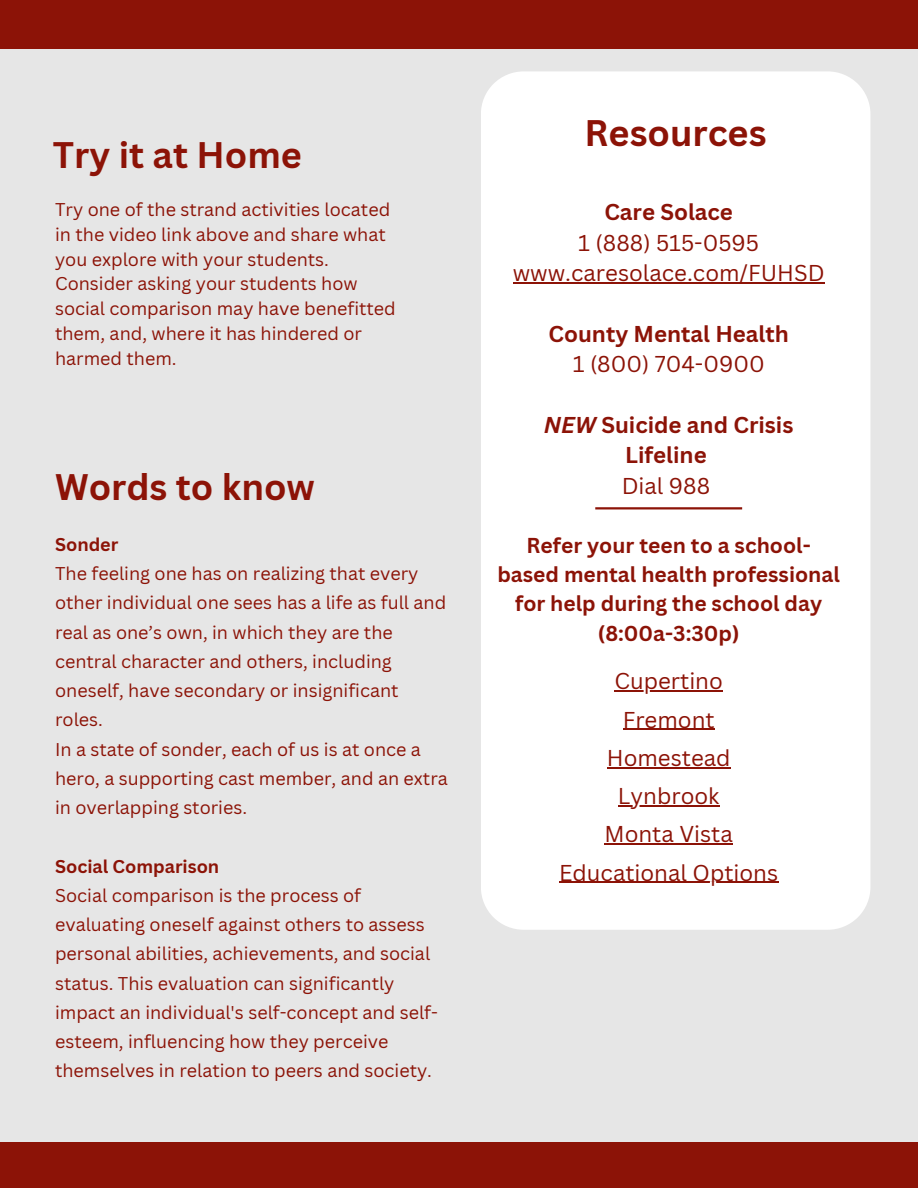
<style>
.page{position:relative;width:918px;height:1188px;background:#e6e6e6}
.page>*{position:absolute;margin:0;border:0;box-sizing:border-box;transform-origin:0 0}
.t1{font:700 36px "Canva Sans";color:#8c1307}
.t2{font:22.35px/30.3px "Canva Sans";color:#8c1307;text-align:center}
.t3{font:700 22.35px/30.3px "Canva Sans";color:#8c1307;text-align:center}
.t4{font:700 21px/29.2px "Canva Sans";color:#8c1307;text-align:center}
.t5{font:18px/29.2px "Canva Sans";color:#8c1307}
.t6{font:700 18px "Canva Sans";color:#8c1307}
.s1{font-weight:700}
.s2{font-weight:400}
.s3{font-style:italic}
</style>
<div class="page">
<div style="left:0;top:1143px;width:918px;height:45px;background:#8c1307"></div>
<div style="left:0;top:0;width:918px;height:48px;background:#8c1307"></div>
<div style="left:481px;top:71px;width:389px;height:859px;background:#fff"></div>
<hr style="left:513px;top:282px;width:312px;height:1px;background:#8c1307">
<hr style="left:614px;top:690px;width:109px;height:2px;background:#8c1307">
<hr style="left:623px;top:729px;width:92px;height:1px;background:#8c1307">
<hr style="left:607px;top:767px;width:124px;height:1px;background:#8c1307">
<hr style="left:618px;top:805px;width:101px;height:1px;background:#8c1307">
<hr style="left:605px;top:843px;width:128px;height:2px;background:#8c1307">
<hr style="left:559px;top:882px;width:219px;height:1px;background:#8c1307">
<hr style="left:595px;top:507px;width:147px;height:2px;background:#8c1307">
<p class="t1" style="left:53px;top:129px;width:251px">Try it at Home</p>
<h3 class="t5" style="left:55px;top:197px;width:342px;line-height:24.8px">Try one of the strand activities located in the video link above and share what you explore with your students.<br>Consider asking your students how social comparison may have benefitted them, and, where it has hindered or harmed them.</h3>
<h3 class="t1" style="left:55px;top:461px;width:261px">Words to know</h3>
<h3 class="t6" style="left:55px;top:532px;width:65px">Sonder</h3>
<h3 class="t5" style="left:55px;top:559px;width:393px">The feeling one has on realizing that every other individual one sees has a life as full and real as one’s own, in which they are the central character and others, including oneself, have secondary or insignificant roles.</h3>
<h3 class="t5" style="left:55px;top:734px;width:394px">In a state of sonder, each of us is at once a hero, a supporting cast member, and an extra in overlapping stories.</h3>
<h3 class="t6" style="left:55px;top:853px;width:166px">Social Comparison</h3>
<h3 class="t5" style="left:55px;top:880px;width:384px">Social comparison is the process of evaluating oneself against others to assess personal abilities, achievements, and social status. This evaluation can significantly impact an individual's self-concept and self&shy;esteem, influencing how they perceive themselves in relation to peers and society.</h3>
<h3 class="t1" style="left:585px;top:108px;width:183px">Resources</h3>
<h1 class="t2" style="left:513px;top:196px;width:313px"><span class="s1">Care Solace<br></span>1 (888) 515-0595 www.caresolace.com/FUHSD</h1>
<p class="t3" style="left:548px;top:318px;width:242px">County Mental Health<br><span class="s2">1 (800) 704-0900</span></p>
<h1 class="t3" style="left:544px;top:409px;width:251px"><span class="s3">NEW</span> Suicide and Crisis<br>Lifeline<br><span class="s2">Dial 988</span></h1>
<h3 class="t4" style="left:497px;top:530px;width:344px">Refer your teen to a school&shy;based mental health professional for help during the school day (8:00a-3:30p)</h3>
<p class="t2" style="left:614px;top:666px;width:110px">Cupertino</p>
<p class="t2" style="left:623px;top:704px;width:93px">Fremont</p>
<p class="t2" style="left:607px;top:742px;width:125px">Homestead</p>
<p class="t2" style="left:618px;top:780px;width:103px">Lynbrook</p>
<p class="t2" style="left:605px;top:819px;width:130px">Monta Vista</p>
<h1 class="t2" style="left:559px;top:857px;width:221px">Educational Options</h1>
</div>
